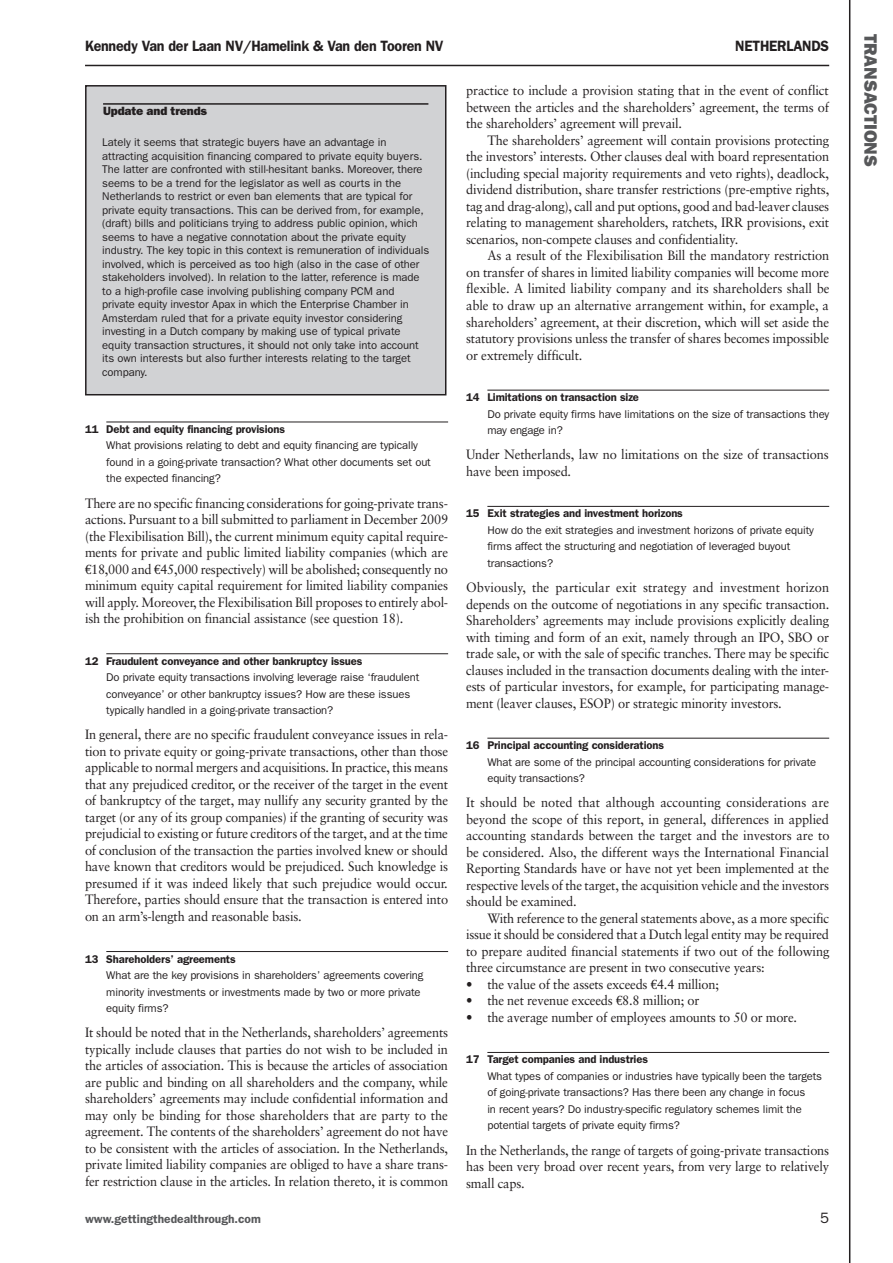
<style>
.page{position:relative;width:893px;height:1263px;background:#fff}
.page>*{position:absolute;margin:0;border:0;box-sizing:border-box;transform-origin:0 0}
.t1{font:800 18px "Franklin Gothic";color:#57585a}
.t2{font:600 15px "Franklin Gothic";letter-spacing:-.015em;color:#231f20;scale:.95 1}
.First_Para{font:13.5px/16.5px "Sabon";letter-spacing:-.015em;color:#231f20;text-align:justify;scale:.95 1}
.Text{font:13.5px/16.5px "Sabon";letter-spacing:-.015em;color:#231f20;text-align:justify;scale:.95 1}
.t3{font:600 12px "Franklin Gothic";color:#57585a}
.Q_category_mono{font:800 12px "Franklin Gothic";letter-spacing:-.01em;color:#231f20}
.Update_first{font:11.25px/13.5px "Franklin Gothic";letter-spacing:-.005em;color:#231f20}
.Q_text{font:11.25px/16.5px "Franklin Gothic";letter-spacing:-.01em;color:#231f20}
.Q_header{font:600 11.25px "Franklin Gothic";letter-spacing:-.01em;color:#231f20}
.s1{font-family:"Euro Serif"}
</style>
<div class="page">
<hr style="left:85px;top:65px;width:744px;height:1px;background:#231f20">
<svg style="left:849px;top:0;width:2px;height:1263px;background:#5c595a"></svg>
<hr style="left:106px;top:422px;width:342px;height:1px;background:#231f20">
<hr style="left:106px;top:653px;width:342px;height:1px;background:#231f20">
<hr style="left:106px;top:951px;width:342px;height:1px;background:#231f20">
<hr style="left:487px;top:390px;width:342px;height:1px;background:#231f20">
<hr style="left:487px;top:506px;width:342px;height:1px;background:#231f20">
<hr style="left:487px;top:738px;width:342px;height:1px;background:#231f20">
<hr style="left:487px;top:1052px;width:342px;height:1px;background:#231f20">
<div style="left:86px;top:86px;width:360px;height:309px;background:#d1d2d4"></div>
<div style="left:85px;top:85px;width:361px;height:310px;border:2px solid #231f20"></div>
<hr style="left:103px;top:103px;width:325px;height:2px;background:#231f20">
<p class="t2" style="left:85px;top:37px;width:379px">Kennedy Van der Laan NV/Hamelink &amp; Van den Tooren NV</p>
<p class="t2" style="left:735px;top:37px;width:100px">Neth erlands</p>
<h1 class="t1" style="left:881px;top:34px;width:134px;rotate:90deg">Transactions</h1>
<p class="First_Para" style="left:466px;top:82px;width:384px">practice to include a provision stating that in the event of conflict between the articles and the shareholders’ agreement, the terms of the shareholders’ agreement will prevail.</p>
<p class="Text" style="left:466px;top:132px;width:384px;text-indent:21px">The shareholders’ agreement will contain provisions protecting the investors’ interests. Other clauses deal with board representation (including special majority requirements and veto rights), deadlock, dividend distribution, share transfer restrictions (pre-emptive rights, tag and drag-along), call and put options, good and bad-leaver clauses relating to management shareholders, ratchets, IRR provisions, exit scenarios, non-compete clauses and confidentiality.</p>
<p class="Text" style="left:466px;top:247px;width:384px;text-indent:21px">As a result of the Flexibilisation Bill the mandatory restriction on transfer of shares in limited liability companies will become more flexible. A limited liability company and its shareholders shall be able to draw up an alternative arrangement within, for example, a shareholders’ agreement, at their discretion, which will set aside the statutory provisions unless the transfer of shares becomes impossible or extremely difficult.</p>
<p class="Q_header" style="left:466px;top:391px;width:174px">14 Limitations on transaction size</p>
<p class="Q_text" style="left:487px;top:406px;width:343px">Do private equity firms have limitations on the size of transactions they may engage in?</p>
<p class="First_Para" style="left:466px;top:446px;width:383px">Under Netherlands, law no limitations on the size of transactions have been imposed.</p>
<p class="Q_header" style="left:466px;top:507px;width:218px">15 Exit strategies and investment horizons</p>
<p class="Q_text" style="left:487px;top:522px;width:328px">How do the exit strategies and investment horizons of private equity firms affect the structuring and negotiation of leveraged buyout transactions?</p>
<p class="First_Para" style="left:466px;top:579px;width:384px">Obviously, the particular exit strategy and investment horizon depends on the outcome of negotiations in any specific transaction.<br>Shareholders’ agreements may include provisions explicitly dealing with timing and form of an exit, namely through an IPO, SBO or trade sale, or with the sale of specific tranches. There may be specific clauses included in the transaction documents dealing with the inter&shy;ests of particular investors, for example, for participating manage&shy;ment (leaver clauses, ESOP) or strategic minority investors.</p>
<p class="Q_header" style="left:466px;top:739px;width:199px">16 Principal accounting considerations</p>
<p class="Q_text" style="left:487px;top:754px;width:330px">What are some of the principal accounting considerations for private equity transactions?</p>
<p class="First_Para" style="left:466px;top:794px;width:384px">It should be noted that although accounting considerations are beyond the scope of this report, in general, differences in applied accounting standards between the target and the investors are to be considered. Also, the different ways the International Financial Reporting Standards have or have not yet been implemented at the respective levels of the target, the acquisition vehicle and the investors should be examined.</p>
<p class="Text" style="left:466px;top:910px;width:384px;text-indent:21px">With reference to the general statements above, as a more specific issue it should be considered that a Dutch legal entity may be required to prepare audited financial statements if two out of the following three circumstance are present in two consecutive years:</p>
<p class="First_Para" style="left:466px;top:976px;width:268px">• the value of the assets exceeds <span class="s1">E</span>4.4 million;</p>
<p class="First_Para" style="left:466px;top:992px;width:247px">• the net revenue exceeds <span class="s1">E</span>8.8 million; or</p>
<p class="First_Para" style="left:466px;top:1009px;width:350px">• the average number of employees amounts to 50 or more.</p>
<p class="Q_header" style="left:466px;top:1053px;width:183px">17 Target companies and industries</p>
<p class="Q_text" style="left:487px;top:1068px;width:336px">What types of companies or industries have typically been the targets of going-private transactions? Has there been any change in focus<br>in recent years? Do industry-specific regulatory schemes limit the potential targets of private equity firms?</p>
<p class="First_Para" style="left:466px;top:1141px;width:384px">In the Netherlands, the range of targets of going-private transactions has been very broad over recent years, from very large to relatively small caps.</p>
<p class="Q_category_mono" style="left:103px;top:104px;width:105px">Update and trends</p>
<p class="Update_first" style="left:102px;top:136px;width:328px">Lately it seems that strategic buyers have an advantage in attracting acquisition financing compared to private equity buyers.<br>The latter are confronted with still-hesitant banks. Moreover, there seems to be a trend for the legislator as well as courts in the Netherlands to restrict or even ban elements that are typical for private equity transactions. This can be derived from, for example, (draft) bills and politicians trying to address public opinion, which seems to have a negative connotation about the private equity industry. The key topic in this context is remuneration of individuals involved, which is perceived as too high (also in the case of other stakeholders involved). In relation to the latter, reference is made to a high-profile case involving publishing company PCM and private equity investor Apax in which the Enterprise Chamber in Amsterdam ruled that for a private equity investor considering investing in a Dutch company by making use of typical private equity transaction structures, it should not only take into account its own interests but also further interests relating to the target company.</p>
<p class="Q_header" style="left:85px;top:422px;width:202px">11 Debt and equity financing provisions</p>
<p class="Q_text" style="left:106px;top:437px;width:326px">What provisions relating to debt and equity financing are typically found in a going-private transaction? What other documents set out the expected financing?</p>
<p class="First_Para" style="left:85px;top:494px;width:384px">There are no specific financing considerations for going-private trans&shy;actions. Pursuant to a bill submitted to parliament in December 2009 (the Flexibilisation Bill), the current minimum equity capital require&shy;ments for private and public limited liability companies (which are <span class="s1">E</span>18,000 and <span class="s1">E</span>45,000 respectively) will be abolished; consequently no minimum equity capital requirement for limited liability companies will apply. Moreover, the Flexibilisation Bill proposes to entirely abol&shy;ish the prohibition on financial assistance (see question 18).</p>
<p class="Q_header" style="left:85px;top:654px;width:279px">12 Fraudulent conveyance and other bankruptcy issues</p>
<p class="Q_text" style="left:106px;top:669px;width:315px">Do private equity transactions involving leverage raise ‘fraudulent conveyance’ or other bankruptcy issues? How are these issues typically handled in a going-private transaction?</p>
<p class="First_Para" style="left:85px;top:726px;width:384px">In general, there are no specific fraudulent conveyance issues in rela&shy;tion to private equity or going-private transactions, other than those applicable to normal mergers and acquisitions. In practice, this means that any prejudiced creditor, or the receiver of the target in the event of bankruptcy of the target, may nullify any security granted by the target (or any of its group companies) if the granting of security was prejudicial to existing or future creditors of the target, and at the time of conclusion of the transaction the parties involved knew or should have known that creditors would be prejudiced. Such knowledge is presumed if it was indeed likely that such prejudice would occur.<br>Therefore, parties should ensure that the transaction is entered into on an arm’s-length and reasonable basis.</p>
<p class="Q_header" style="left:85px;top:952px;width:152px">13 Shareholders’ agreements</p>
<p class="Q_text" style="left:106px;top:967px;width:319px">What are the key provisions in shareholders’ agreements covering minority investments or investments made by two or more private equity firms?</p>
<p class="First_Para" style="left:85px;top:1024px;width:384px">It should be noted that in the Netherlands, shareholders’ agreements typically include clauses that parties do not wish to be included in the articles of association. This is because the articles of association are public and binding on all shareholders and the company, while shareholders’ agreements may include confidential information and may only be binding for those shareholders that are party to the agreement. The contents of the shareholders’ agreement do not have to be consistent with the articles of association. In the Netherlands, private limited liability companies are obliged to have a share trans&shy;fer restriction clause in the articles. In relation thereto, it is common</p>
<p class="t3" style="left:85px;top:1212px;width:177px">www.gettingthedealthrough.com</p>
</div>
